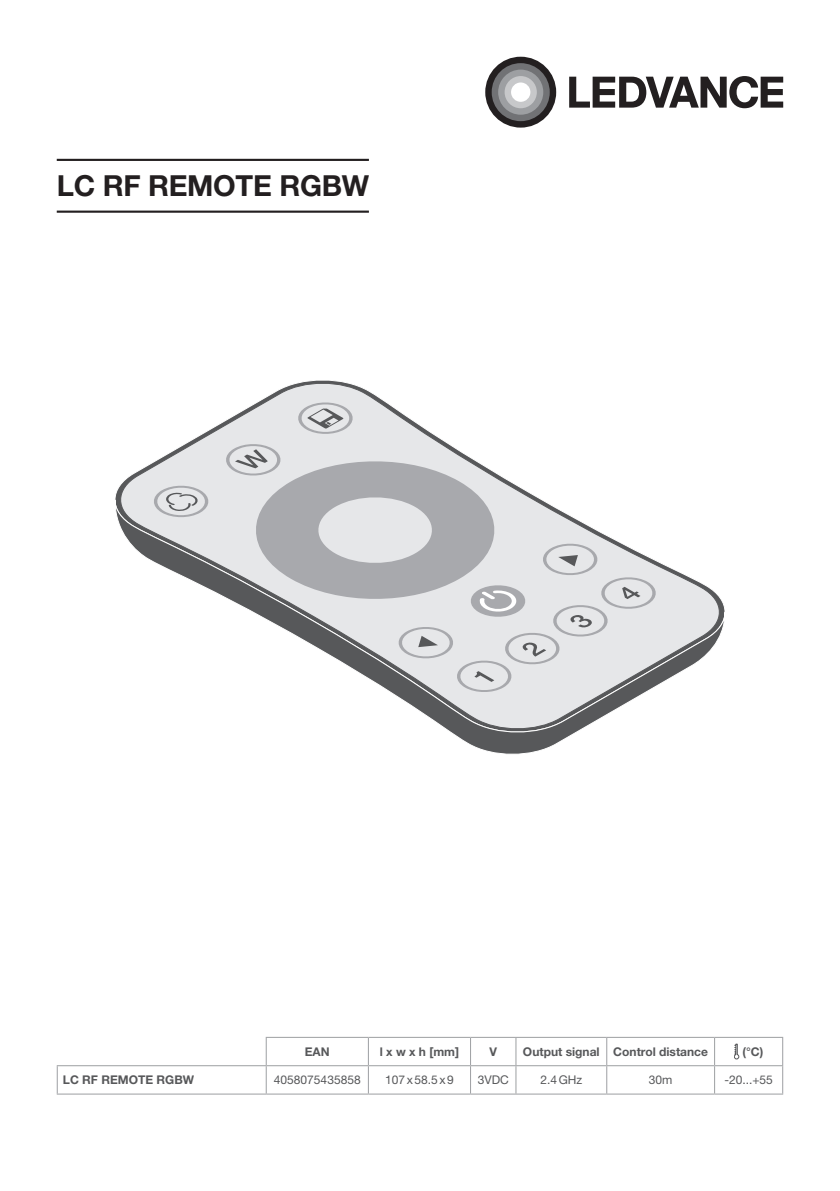
<style>
.page{position:relative;width:840px;height:1191px;background:#fff}
.page>*{position:absolute;margin:0;border:0;box-sizing:border-box;transform-origin:0 0}
.t1{font:700 29px "Helvetica Neue LT Pro";letter-spacing:-.01em;color:#231f20}
.t2{font:700 12px "Helvetica Neue LT Pro";color:#57585a}
.t3{font:12px "Helvetica Neue LT Pro";color:#57585a}
.t4{font:12px "Helvetica Neue LT Pro";letter-spacing:.125em;color:#57585a}
</style>
<div class="page">
<svg style="left:569px;top:76px;width:213px;height:32px"></svg>
<div style="left:485px;top:57px;width:71px;height:71px;background:#231f20;border-radius:50%"></div>
<div style="left:491px;top:63px;width:58px;height:58px;background:#717275;border-radius:50%"></div>
<div style="left:498px;top:70px;width:45px;height:45px;background:#9d9fa2;border-radius:50%"></div>
<div style="left:504px;top:76px;width:32px;height:32px;background:#c7c8ca;border-radius:50%"></div>
<div style="left:510px;top:82px;width:20px;height:20px;background:#fff;border-radius:50%"></div>
<svg style="left:115px;top:380px;width:330px;height:119px"></svg>
<svg style="left:295px;top:401px;width:60px;height:34px;background:#cdced0"></svg>
<svg style="left:115px;top:499px;width:610px;height:255px"></svg>
<svg style="left:223px;top:442px;width:435px;height:251px"></svg>
<svg style="left:151px;top:484px;width:60px;height:34px;background:#d3d4d6"></svg>
<hr style="left:265px;top:1036px;width:103px;height:1px;background:#9d9fa2">
<hr style="left:470px;top:1036px;width:45px;height:1px;background:#9d9fa2">
<hr style="left:515px;top:1036px;width:91px;height:1px;background:#9d9fa2">
<hr style="left:606px;top:1036px;width:108px;height:1px;background:#9d9fa2">
<hr style="left:57px;top:1065px;width:209px;height:1px;background:#9d9fa2">
<svg style="left:57px;top:1066px;width:1px;height:27px"></svg>
<hr style="left:266px;top:1065px;width:102px;height:1px;background:#9d9fa2">
<svg style="left:265px;top:1037px;width:1px;height:56px"></svg>
<hr style="left:368px;top:1065px;width:102px;height:1px;background:#9d9fa2">
<hr style="left:470px;top:1065px;width:45px;height:1px;background:#9d9fa2">
<hr style="left:515px;top:1065px;width:91px;height:1px;background:#9d9fa2">
<svg style="left:515px;top:1037px;width:1px;height:56px"></svg>
<hr style="left:606px;top:1065px;width:108px;height:1px;background:#9d9fa2">
<svg style="left:606px;top:1037px;width:1px;height:56px"></svg>
<hr style="left:714px;top:1065px;width:68px;height:1px;background:#9d9fa2">
<hr style="left:57px;top:1093px;width:209px;height:1px;background:#9d9fa2">
<hr style="left:266px;top:1093px;width:102px;height:1px;background:#9d9fa2">
<hr style="left:368px;top:1093px;width:102px;height:1px;background:#9d9fa2">
<hr style="left:470px;top:1093px;width:45px;height:1px;background:#9d9fa2">
<hr style="left:515px;top:1093px;width:91px;height:1px;background:#9d9fa2">
<hr style="left:606px;top:1093px;width:108px;height:1px;background:#9d9fa2">
<hr style="left:714px;top:1093px;width:68px;height:1px;background:#9d9fa2">
<hr style="left:368px;top:1036px;width:102px;height:1px;background:#9d9fa2">
<svg style="left:367px;top:1037px;width:1px;height:56px"></svg>
<svg style="left:470px;top:1037px;width:1px;height:56px"></svg>
<hr style="left:714px;top:1036px;width:68px;height:1px;background:#9d9fa2">
<svg style="left:734px;top:1045px;width:4px;height:14px"></svg>
<hr style="left:57px;top:159px;width:312px;height:2px;background:#231f20">
<hr style="left:57px;top:211px;width:312px;height:2px;background:#231f20">
<h1 class="t1" style="left:57px;top:168px;width:314px">LC RF REMOTE RGBW</h1>
<p class="t2" style="left:305px;top:1044px;width:26px">EAN</p>
<p class="t2" style="left:379px;top:1044px;width:81px">l x w x h [mm]</p>
<p class="t2" style="left:489px;top:1044px;width:9px">V</p>
<p class="t2" style="left:522px;top:1044px;width:186px">Output signal Control distance</p>
<p class="t2" style="left:742px;top:1044px;width:22px">(°C)</p>
<p class="t2" style="left:63px;top:1072px;width:133px">LC RF REMOTE RGBW</p>
<p class="t3" style="left:274px;top:1072px;width:88px">4058075435858</p>
<p class="t4" style="left:385px;top:1072px;width:70px">107x58.5x9</p>
<p class="t3" style="left:477px;top:1072px;width:33px">3VDC</p>
<p class="t3" style="left:540px;top:1072px;width:43px">2.4GHz</p>
<p class="t3" style="left:648px;top:1072px;width:25px">30m</p>
<p class="t3" style="left:724px;top:1072px;width:50px">-20...+55</p>
</div>
